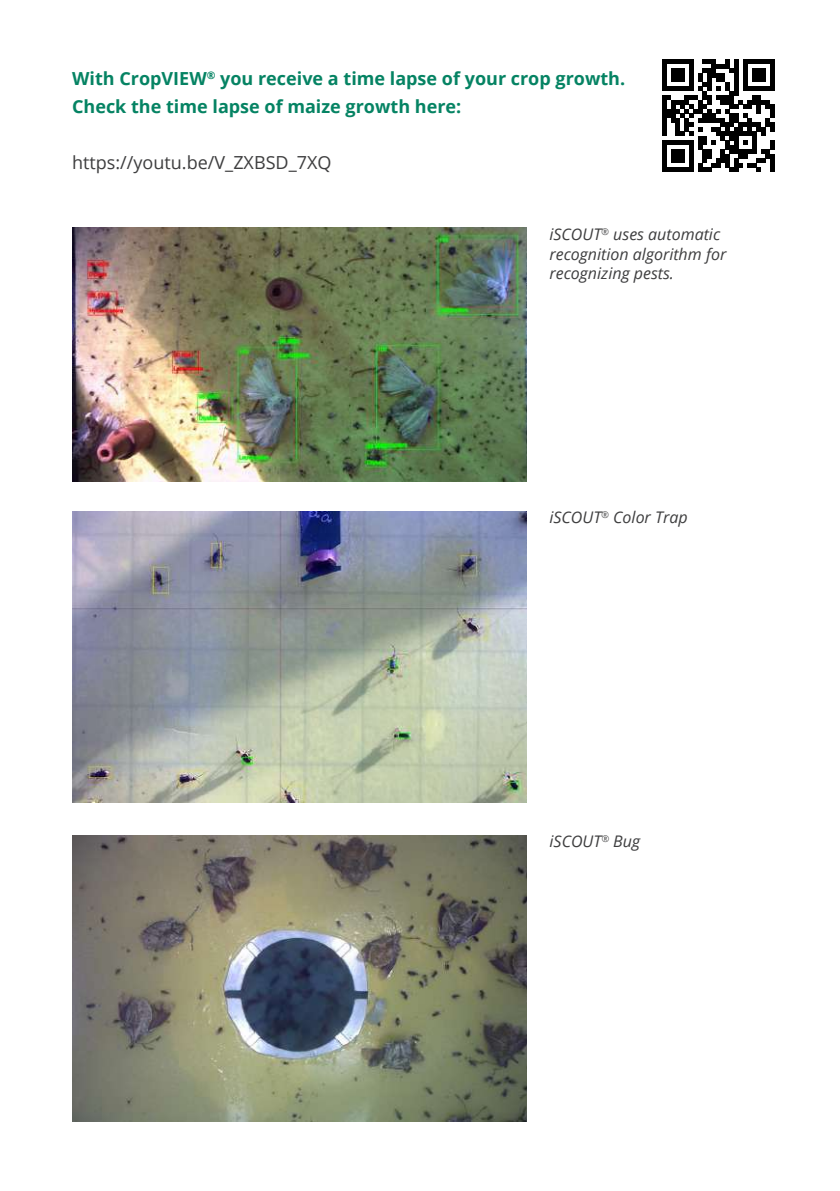
<style>
.page{position:relative;width:840px;height:1191px;background:#fff}
.page>*{position:absolute;margin:0;border:0;box-sizing:border-box;transform-origin:0 0}
.t1{font:700 18px/28px "Open Sans";color:#058363}
.t2{font:18px "Open Sans";color:#3e3e3f}
.t3{font:italic 16px/19.2px "Open Sans";color:#3e3e3f}
</style>
<div class="page">
<img style="left:72px;top:228px;width:454px;height:253px">
<img style="left:72px;top:511px;width:454px;height:291px">
<img style="left:72px;top:835px;width:454px;height:286px">
<svg style="left:662px;top:59px;width:112px;height:113px"></svg>
<p class="t1" style="left:72px;top:64px;width:554px">With CropVIEW<sup>®</sup> you receive a time lapse of your crop growth.<br>Check the time lapse of maize growth here:</p>
<p class="t2" style="left:72px;top:150px;width:261px">https://youtu.be/V_ZXBSD_7XQ</p>
<p class="t3" style="left:549px;top:225px;width:178px">iSCOUT<sup>®</sup> uses automatic recognition algorithm for recognizing pests.</p>
<p class="t3" style="left:549px;top:507px;width:140px">iSCOUT<sup>®</sup> Color Trap</p>
<p class="t3" style="left:549px;top:831px;width:92px">iSCOUT<sup>®</sup> Bug</p>
</div>
